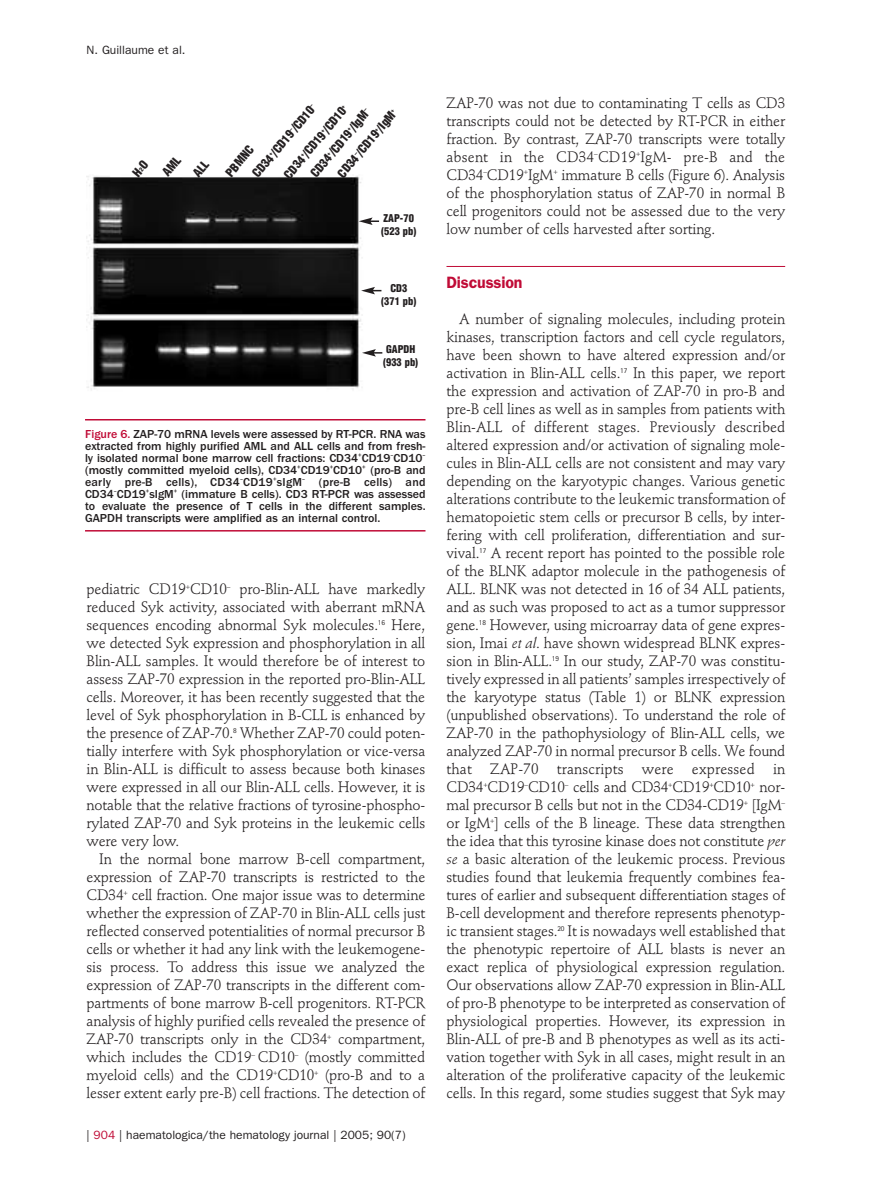
<style>
.page{position:relative;width:893px;height:1191px;background:#fff}
.page>*{position:absolute;margin:0;border:0;box-sizing:border-box;transform-origin:0 0}
.t1{font:600 16.5px "Franklin Gothic";letter-spacing:-.01em;color:#c00b36}
.t2{font:15px/18px "Stempel Schneidler";letter-spacing:-.01em;color:#231f20;text-align:justify}
.t3{font:500 12px/12px "Franklin Gothic";color:#231f20;text-align:justify}
.t4{font:900 condensed 12px/23.9px "Helvetica";color:#231f20}
.t5{font:12px "Franklin Gothic";color:#231f20}
.t6{font:900 condensed 10.5px/12.6px "Helvetica";color:#231f20}
.s1{color:#c00b36}
.s2{font-style:italic}
</style>
<div class="page">
<hr style="left:446px;top:266px;width:339px;height:1px;background:#c00b36">
<img style="left:87px;top:176px;width:296px;height:214px">
<hr style="left:85px;top:419px;width:340px;height:1px;background:#c00b36">
<hr style="left:85px;top:530px;width:340px;height:1px;background:#c00b36">
<svg style="left:359px;top:217px;width:20px;height:8px"></svg>
<svg style="left:361px;top:287px;width:20px;height:7px"></svg>
<svg style="left:362px;top:349px;width:20px;height:7px"></svg>
<svg style="left:132px;top:176px;width:17px;height:1px"></svg>
<p class="t5" style="left:87px;top:46px;width:101px">N. Guillaume et al.</p>
<p class="t4" style="left:169px;top:153px;width:19px;text-indent:-19px;rotate:-50deg">AML<br>ALL</p>
<p class="t4" style="left:232px;top:156px;width:93px;line-height:20.9px;text-indent:-17px;rotate:-50deg">PBMNC<br>CD34<sup>+</sup>/CD19<sup>–</sup>/CD10<sup>–</sup></p>
<p class="t4" style="left:292px;top:157px;width:87px;line-height:19.2px;text-indent:-18px;rotate:-50deg">CD34<sup>+</sup>/CD19<sup>+</sup>/CD10<sup>+<br></sup>CD34<sup>+</sup>/CD19<sup>+</sup>/IgM<sup>–</sup></p>
<p class="t4" style="left:332px;top:169px;width:87px;rotate:-50deg">CD34<sup>–</sup>/CD19<sup>+</sup>/IgM<sup>+</sup></p>
<p class="t6" style="left:381px;top:213px;width:36px">ZAP-70 (523 pb)</p>
<p class="t6" style="left:381px;top:283px;width:36px;text-align:center">CD3 (371 pb)</p>
<p class="t6" style="left:383px;top:344px;width:36px">GAPDH (933 pb)</p>
<p class="t3" style="left:85px;top:428px;width:342px"><span class="s1">Figure 6.</span> ZAP-70 mRNA levels were assessed by RT-PCR. RNA was extracted from highly purified AML and ALL cells and from fresh&shy;ly isolated normal bone marrow cell fractions: CD34<sup>+</sup>CD19<sup>–</sup>CD10<sup>– </sup>(mostly committed myeloid cells), CD34<sup>+</sup>CD19<sup>+</sup>CD10<sup>+</sup> (pro-B and early pre-B cells), CD34<sup>–</sup>CD19<sup>+</sup>sIgM<sup>–</sup> (pre-B cells) and CD34<sup>–</sup>CD19<sup>+</sup>sIgM<sup>+</sup> (immature B cells). CD3 RT-PCR was assessed to evaluate the presence of T cells in the different samples.<br>GAPDH transcripts were amplified as an internal control.</p>
<p class="t2" style="left:87px;top:581px;width:340px">pediatric CD19<sup>+</sup>CD10<sup>–</sup> pro-Blin-ALL have markedly reduced Syk activity, associated with aberrant mRNA sequences encoding abnormal Syk molecules.<sup>16</sup> Here, we detected Syk expression and phosphorylation in all Blin-ALL samples. It would therefore be of interest to assess ZAP-70 expression in the reported pro-Blin-ALL cells. Moreover, it has been recently suggested that the level of Syk phosphorylation in B-CLL is enhanced by the presence of ZAP-70.<sup>8</sup> Whether ZAP-70 could poten&shy;tially interfere with Syk phosphorylation or vice-versa in Blin-ALL is difficult to assess because both kinases were expressed in all our Blin-ALL cells. However, it is notable that the relative fractions of tyrosine-phospho&shy;rylated ZAP-70 and Syk proteins in the leukemic cells were very low.</p>
<p class="t2" style="left:87px;top:851px;width:340px;text-indent:13px">In the normal bone marrow B-cell compartment, expression of ZAP-70 transcripts is restricted to the CD34<sup>+</sup> cell fraction. One major issue was to determine whether the expression of ZAP-70 in Blin-ALL cells just reflected conserved potentialities of normal precursor B cells or whether it had any link with the leukemogene&shy;sis process. To address this issue we analyzed the expression of ZAP-70 transcripts in the different com&shy;partments of bone marrow B-cell progenitors. RT-PCR analysis of highly purified cells revealed the presence of ZAP-70 transcripts only in the CD34<sup>+</sup> compartment, which includes the CD19<sup>–</sup> CD10<sup>–</sup> (mostly committed myeloid cells) and the CD19<sup>+</sup>CD10<sup>+</sup> (pro-B and to a lesser extent early pre-B) cell fractions. The detection of</p>
<p class="t5" style="left:87px;top:1130px;width:321px">| <span class="s1">904</span> | haematologica/the hematology journal | 2005; 90(7)</p>
<p class="t2" style="left:446px;top:95px;width:340px">ZAP-70 was not due to contaminating T cells as CD3 transcripts could not be detected by RT-PCR in either fraction. By contrast, ZAP-70 transcripts were totally absent in the CD34<sup>–</sup>CD19<sup>+</sup>IgM- pre-B and the CD34<sup>–</sup>CD19<sup>+</sup>IgM<sup>+</sup> immature B cells (Figure 6). Analysis of the phosphorylation status of ZAP-70 in normal B cell progenitors could not be assessed due to the very low number of cells harvested after sorting.</p>
<p class="t1" style="left:446px;top:277px;width:78px">Discussion</p>
<p class="t2" style="left:446px;top:311px;width:340px;text-indent:13px">A number of signaling molecules, including protein kinases, transcription factors and cell cycle regulators, have been shown to have altered expression and/or activation in Blin-ALL cells.<sup>17</sup> In this paper, we report the expression and activation of ZAP-70 in pro-B and pre-B cell lines as well as in samples from patients with Blin-ALL of different stages. Previously described altered expression and/or activation of signaling mole&shy;cules in Blin-ALL cells are not consistent and may vary depending on the karyotypic changes. Various genetic alterations contribute to the leukemic transformation of hematopoietic stem cells or precursor B cells, by inter&shy;fering with cell proliferation, differentiation and sur&shy;vival.<sup>17</sup> A recent report has pointed to the possible role of the BLNK adaptor molecule in the pathogenesis of ALL. BLNK was not detected in 16 of 34 ALL patients, and as such was proposed to act as a tumor suppressor gene.<sup>18</sup> However, using microarray data of gene expres&shy;sion, Imai <span class="s2">et al</span>. have shown widespread BLNK expres&shy;sion in Blin-ALL.<sup>19</sup> In our study, ZAP-70 was constitu&shy;tively expressed in all patients’ samples irrespectively of the karyotype status (Table 1) or BLNK expression (unpublished observations). To understand the role of ZAP-70 in the pathophysiology of Blin-ALL cells, we analyzed ZAP-70 in normal precursor B cells. We found that ZAP-70 transcripts were expressed in CD34<sup>+</sup>CD19<sup>–</sup>CD10<sup>–</sup> cells and CD34<sup>+</sup>CD19<sup>+</sup>CD10<sup>+</sup> nor&shy;mal precursor B cells but not in the CD34-CD19<sup>+</sup> [IgM<sup>– </sup>or IgM<sup>+</sup>] cells of the B lineage. These data strengthen the idea that this tyrosine kinase does not constitute <span class="s2">per se</span> a basic alteration of the leukemic process. Previous studies found that leukemia frequently combines fea&shy;tures of earlier and subsequent differentiation stages of B-cell development and therefore represents phenotyp&shy;ic transient stages.<sup>20</sup> It is nowadays well established that the phenotypic repertoire of ALL blasts is never an exact replica of physiological expression regulation.<br>Our observations allow ZAP-70 expression in Blin-ALL of pro-B phenotype to be interpreted as conservation of physiological properties. However, its expression in Blin-ALL of pre-B and B phenotypes as well as its acti&shy;vation together with Syk in all cases, might result in an alteration of the proliferative capacity of the leukemic cells. In this regard, some studies suggest that Syk may</p>
</div>
